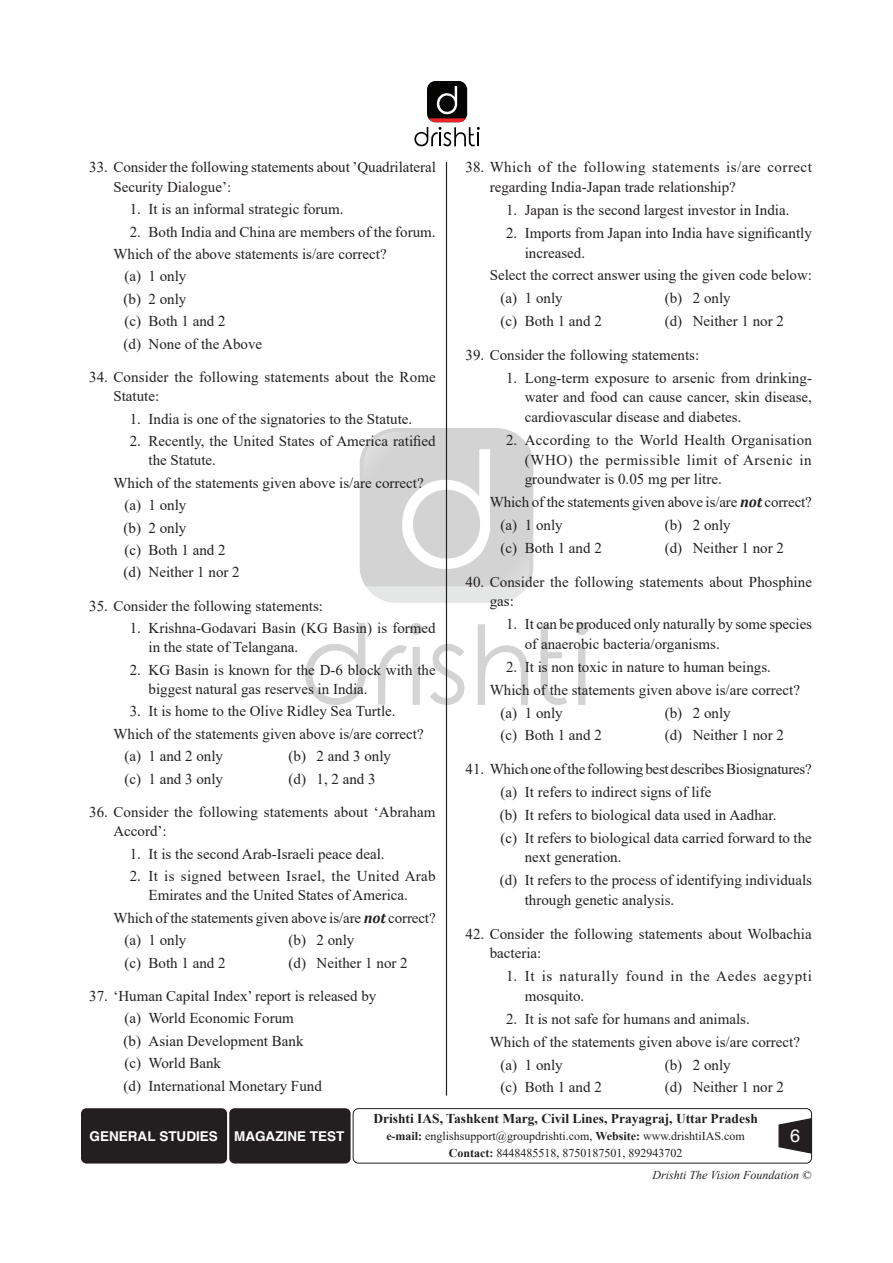
<style>
.page{position:relative;width:893px;height:1263px;background:#fff}
.page>*{position:absolute;margin:0;border:0;box-sizing:border-box;transform-origin:0 0}
.t1{font:18px "Helvetica";color:#fff}
.Options__1__2__3{font:15px/19.6px "Times New Roman";color:#231f20}
.Indent{font:15px "Times New Roman";color:#231f20}
.Options__1__2__3-2{font:15px/19.6px "Times New Roman";letter-spacing:.03em;color:#231f20}
.Options__1__2__3-3{font:15px "Times New Roman";letter-spacing:-.02em;color:#231f20}
.Options__1__2__3-4{font:15px/19.6px "Times New Roman";letter-spacing:.05em;color:#231f20}
.t2{font:700 13.5px "Times New Roman";color:#231f20}
.t3{font:700 13.5px "Helvetica";color:#fff}
.t4{font:12px/16.4px "Times New Roman";color:#231f20;text-align:center}
.t5{font:italic 12px "Times New Roman";color:#231f20}
.s1{font-family:"Cambria";font-weight:700;font-style:italic}
.s2{font-weight:700}
</style>
<div class="page">
<img style="left:305px;top:429px;width:283px;height:275px">
<hr style="left:446px;top:162px;width:1px;height:933px;background:#231f20">
<div style="left:81px;top:1108px;width:146px;height:55px;background:#231f20;border-radius:5px"></div>
<div style="left:229px;top:1108px;width:122px;height:55px;background:#231f20;border-radius:5px"></div>
<div style="left:353px;top:1108px;width:459px;height:55px;border:1px solid #231f20;border-radius:5px"></div>
<svg style="left:778px;top:1117px;width:35px;height:37px"></svg>
<div style="left:427px;top:81px;width:40px;height:41px;background:#040503;border-radius:9px"></div>
<svg style="left:414px;top:86px;width:66px;height:60px"></svg>
<p class="Options__1__2__3" style="left:113px;top:157px;width:324px;line-height:19.2px;text-indent:-24px">33. Consider the following statements about ’Quadrilateral<br>Security Dialogue’:</p>
<p class="Options__1__2__3" style="left:130px;top:199px;width:215px">1. It is an informal strategic forum.</p>
<p class="Options__1__2__3" style="left:130px;top:221px;width:307px">2. Both India and China are members of the forum.</p>
<p class="Indent" style="left:113px;top:243px;width:275px">Which of the above statements is/are correct?</p>
<p class="Options__1__2__3" style="left:124px;top:266px;width:64px">(a) 1 only</p>
<p class="Options__1__2__3" style="left:124px;top:288px;width:64px">(b) 2 only</p>
<p class="Options__1__2__3" style="left:124px;top:311px;width:103px">(c) Both 1 and 2</p>
<p class="Options__1__2__3" style="left:124px;top:333px;width:140px">(d) None of the Above</p>
<p class="Options__1__2__3" style="left:113px;top:367px;width:324px;line-height:19.2px;text-indent:-24px">34. Consider the following statements about the Rome<br>Statute:</p>
<p class="Options__1__2__3" style="left:130px;top:408px;width:284px">1. India is one of the signatories to the Statute.</p>
<p class="Options__1__2__3" style="left:148px;top:431px;width:289px;line-height:19.2px;text-indent:-19px">2. Recently, the United States of America ratified the Statute.</p>
<p class="Indent" style="left:113px;top:472px;width:312px">Which of the statements given above is/are correct?</p>
<p class="Options__1__2__3" style="left:124px;top:495px;width:64px">(a) 1 only</p>
<p class="Options__1__2__3" style="left:124px;top:517px;width:64px">(b) 2 only</p>
<p class="Options__1__2__3" style="left:124px;top:540px;width:103px">(c) Both 1 and 2</p>
<p class="Options__1__2__3" style="left:124px;top:562px;width:118px">(d) Neither 1 nor 2</p>
<p class="Options__1__2__3" style="left:89px;top:595px;width:235px">35. Consider the following statements:</p>
<p class="Options__1__2__3" style="left:148px;top:618px;width:289px;line-height:19.2px;text-indent:-19px">1. Krishna-Godavari Basin (KG Basin) is formed in the state of Telangana.</p>
<p class="Options__1__2__3" style="left:148px;top:660px;width:289px;line-height:19.2px;text-indent:-19px">2. KG Basin is known for the D-6 block with the biggest natural gas reserves in India.</p>
<p class="Options__1__2__3" style="left:130px;top:701px;width:267px">3. It is home to the Olive Ridley Sea Turtle.</p>
<p class="Indent" style="left:113px;top:723px;width:312px">Which of the statements given above is/are correct?</p>
<p class="Options__1__2__3" style="left:124px;top:746px;width:100px">(a) 1 and 2 only</p>
<p class="Options__1__2__3" style="left:289px;top:746px;width:104px">(b) 2 and 3 only</p>
<p class="Options__1__2__3" style="left:124px;top:768px;width:100px">(c) 1 and 3 only</p>
<p class="Options__1__2__3" style="left:289px;top:768px;width:89px">(d) 1, 2 and 3</p>
<p class="Options__1__2__3" style="left:113px;top:802px;width:324px;line-height:19.2px;text-indent:-24px">36. Consider the following statements about ‘Abraham<br>Accord’:</p>
<p class="Options__1__2__3" style="left:130px;top:843px;width:256px">1. It is the second Arab-Israeli peace deal.</p>
<p class="Options__1__2__3" style="left:130px;top:866px;width:308px;line-height:19.2px;text-align:center">2. It is signed between Israel, the United Arab<br>Emirates and the United States of America.</p>
<p class="Indent" style="left:113px;top:907px;width:324px">Which of the statements given above is/are <span class="s1">not</span> correct?</p>
<p class="Options__1__2__3" style="left:124px;top:930px;width:64px">(a) 1 only</p>
<p class="Options__1__2__3" style="left:289px;top:930px;width:67px">(b) 2 only</p>
<p class="Options__1__2__3" style="left:124px;top:952px;width:103px">(c) Both 1 and 2</p>
<p class="Options__1__2__3" style="left:289px;top:952px;width:121px">(d) Neither 1 nor 2</p>
<p class="Options__1__2__3" style="left:89px;top:985px;width:289px">37. ‘Human Capital Index’ report is released by</p>
<p class="Options__1__2__3" style="left:124px;top:1008px;width:171px">(a) World Economic Forum</p>
<p class="Options__1__2__3" style="left:124px;top:1030px;width:181px">(b) Asian Development Bank</p>
<p class="Options__1__2__3" style="left:124px;top:1053px;width:98px">(c) World Bank</p>
<p class="Options__1__2__3" style="left:124px;top:1075px;width:200px">(d) International Monetary Fund</p>
<p class="Options__1__2__3-2" style="left:490px;top:157px;width:324px;text-indent:-24px">38. Which of the following statements is/are correct regarding India-Japan trade relationship?</p>
<p class="Options__1__2__3" style="left:506px;top:200px;width:285px">1. Japan is the second largest investor in India.</p>
<p class="Options__1__2__3" style="left:525px;top:223px;width:289px;text-indent:-19px">2. Imports from Japan into India have significantly increased.</p>
<p class="Indent" style="left:490px;top:265px;width:324px">Select the correct answer using the given code below:</p>
<p class="Options__1__2__3" style="left:501px;top:288px;width:64px">(a) 1 only</p>
<p class="Options__1__2__3" style="left:665px;top:288px;width:67px">(b) 2 only</p>
<p class="Options__1__2__3" style="left:501px;top:311px;width:103px">(c) Both 1 and 2</p>
<p class="Options__1__2__3" style="left:665px;top:311px;width:121px">(d) Neither 1 nor 2</p>
<p class="Options__1__2__3" style="left:466px;top:345px;width:235px">39. Consider the following statements:</p>
<p class="Options__1__2__3" style="left:525px;top:367px;width:289px;text-align:justify;text-indent:-19px">1. Long-term exposure to arsenic from drinking&shy;water and food can cause cancer, skin disease, cardiovascular disease and diabetes.</p>
<p class="Options__1__2__3" style="left:525px;top:430px;width:289px;text-align:justify;text-indent:-19px">2. According to the World Health Organisation (WHO) the permissible limit of Arsenic in groundwater is 0.05 mg per litre.</p>
<p class="Indent" style="left:490px;top:492px;width:324px">Which of the statements given above is/are <span class="s1">not</span> correct?</p>
<p class="Options__1__2__3" style="left:501px;top:515px;width:64px">(a) 1 only</p>
<p class="Options__1__2__3" style="left:665px;top:515px;width:67px">(b) 2 only</p>
<p class="Options__1__2__3" style="left:501px;top:538px;width:103px">(c) Both 1 and 2</p>
<p class="Options__1__2__3" style="left:665px;top:538px;width:121px">(d) Neither 1 nor 2</p>
<p class="Options__1__2__3" style="left:490px;top:571px;width:324px;text-indent:-24px">40. Consider the following statements about Phosphine gas:</p>
<p class="Options__1__2__3" style="left:525px;top:614px;width:289px;text-indent:-19px">1. It can be produced only naturally by some species of anaerobic bacteria/organisms.</p>
<p class="Options__1__2__3" style="left:506px;top:656px;width:266px">2. It is non toxic in nature to human beings.</p>
<p class="Indent" style="left:490px;top:679px;width:312px">Which of the statements given above is/are correct?</p>
<p class="Options__1__2__3" style="left:501px;top:702px;width:64px">(a) 1 only</p>
<p class="Options__1__2__3" style="left:665px;top:702px;width:67px">(b) 2 only</p>
<p class="Options__1__2__3" style="left:501px;top:725px;width:103px">(c) Both 1 and 2</p>
<p class="Options__1__2__3" style="left:665px;top:725px;width:121px">(d) Neither 1 nor 2</p>
<p class="Options__1__2__3-3" style="left:466px;top:758px;width:348px">41. Which one of the following best describes Biosignatures?</p>
<p class="Options__1__2__3" style="left:501px;top:782px;width:212px">(a) It refers to indirect signs of life</p>
<p class="Options__1__2__3" style="left:500px;top:804px;width:278px">(b) It refers to biological data used in Aadhar.</p>
<p class="Options__1__2__3" style="left:525px;top:827px;width:289px;text-indent:-24px">(c) It refers to biological data carried forward to the next generation.</p>
<p class="Options__1__2__3" style="left:525px;top:870px;width:289px;text-indent:-25px">(d) It refers to the process of identifying individuals through genetic analysis.</p>
<p class="Options__1__2__3" style="left:490px;top:923px;width:324px;text-indent:-24px">42. Consider the following statements about Wolbachia bacteria:</p>
<p class="Options__1__2__3-4" style="left:525px;top:966px;width:289px;text-indent:-19px">1. It is naturally found in the Aedes aegypti mosquito.</p>
<p class="Options__1__2__3" style="left:506px;top:1008px;width:245px">2. It is not safe for humans and animals.</p>
<p class="Indent" style="left:490px;top:1031px;width:312px">Which of the statements given above is/are correct?</p>
<p class="Options__1__2__3" style="left:501px;top:1054px;width:64px">(a) 1 only</p>
<p class="Options__1__2__3" style="left:665px;top:1054px;width:67px">(b) 2 only</p>
<p class="Options__1__2__3" style="left:501px;top:1077px;width:103px">(c) Both 1 and 2</p>
<p class="Options__1__2__3" style="left:665px;top:1077px;width:121px">(d) Neither 1 nor 2</p>
<p class="t3" style="left:90px;top:1128px;width:256px">GENERAL STUDIES MAGAZINE TEST</p>
<p class="t2" style="left:373px;top:1108px;width:386px">Drishti IAS, Tashkent Marg, Civil Lines, Prayagraj, Uttar Pradesh</p>
<p class="t4" style="left:386px;top:1128px;width:360px"><span class="s2">e-mail:</span> englishsupport@groupdrishti.com, <span class="s2">Website:</span> www.drishtiIAS.com<br><span class="s2">Contact:</span> 8448485518, 8750187501, 892943702</p>
<p class="t1" style="left:790px;top:1125px;width:12px">6</p>
<p class="t5" style="left:652px;top:1167px;width:160px">Drishti The Vision Foundation ©</p>
</div>
